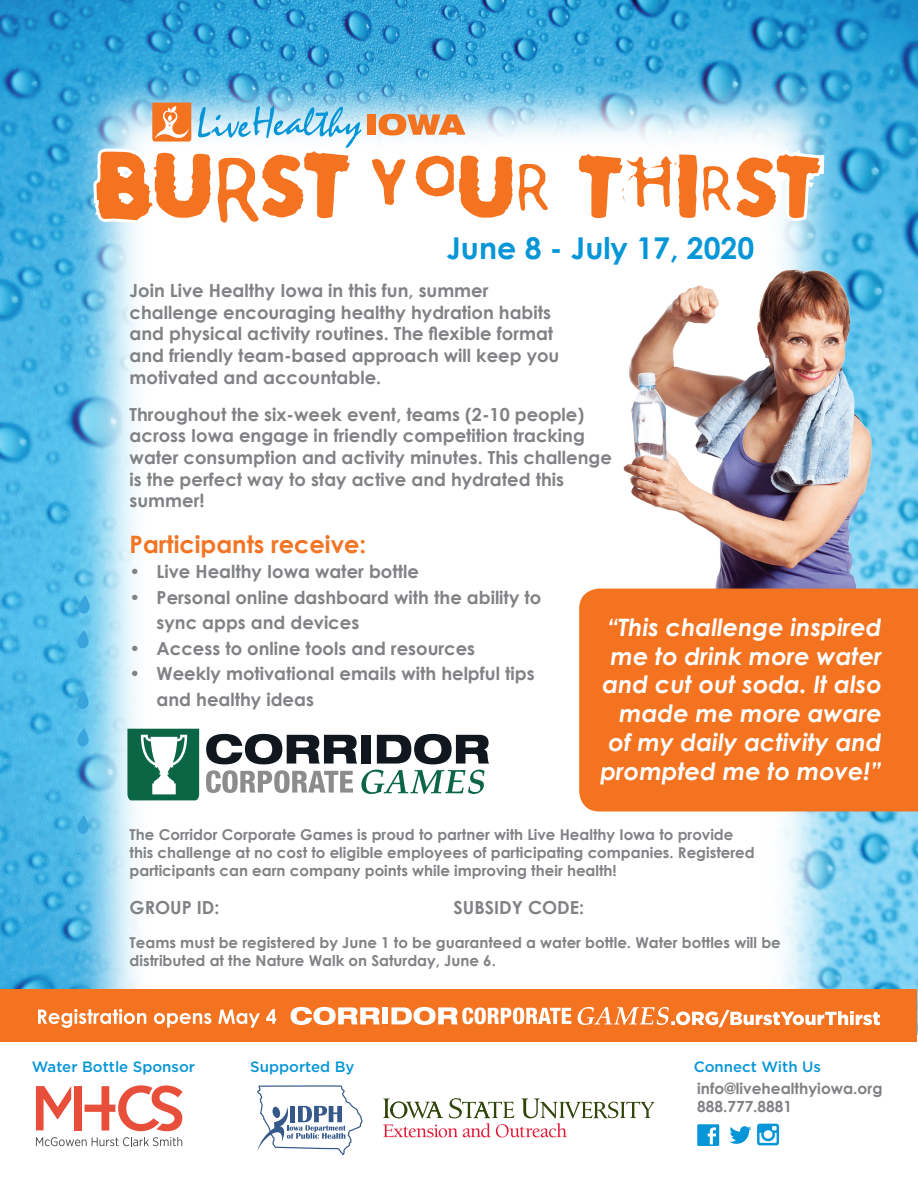
<style>
.page{position:relative;width:918px;height:1188px;background:#fff}
.page>*{position:absolute;margin:0;border:0;box-sizing:border-box;transform-origin:0 0}
.t1{font:700 30px "Century Gothic";color:#0696d7}
.t2{font:italic 700 24px/28.8px "Century Gothic";color:#fff;text-align:right}
.t3{font:700 24px "Century Gothic";color:#f37423}
.t4{font:700 18px/21.6px "Century Gothic";color:#808285}
.t5{font:700 15.45px/18.5px "Century Gothic";color:#808285}
.t6{font:700 15px/18px "Century Gothic";color:#808285}
.t7{font:500 15px "Gotham";color:#0696d7}
</style>
<div class="page">
<img style="left:0;top:0;width:918px;height:1035px">
<img style="left:611px;top:214px;width:307px;height:375px">
<div style="left:1px;top:990px;width:916px;height:52px;background:#f47321"></div>
<svg style="left:444px;top:234px;width:100px;height:28px"></svg>
<svg style="left:568px;top:234px;width:188px;height:33px"></svg>
<svg style="left:697px;top:1124px;width:22px;height:22px"></svg>
<svg style="left:729px;top:1126px;width:22px;height:18px"></svg>
<svg style="left:757px;top:1124px;width:22px;height:21px"></svg>
<svg style="left:383px;top:1098px;width:272px;height:39px"></svg>
<svg style="left:257px;top:1085px;width:106px;height:70px"></svg>
<svg style="left:36px;top:1137px;width:146px;height:9px"></svg>
<svg style="left:36px;top:1086px;width:35px;height:44px"></svg>
<div style="left:74px;top:1086px;width:8px;height:45px;background:#e84f3b"></div>
<svg style="left:85px;top:1085px;width:98px;height:46px"></svg>
<svg style="left:572px;top:147px;width:254px;height:76px"></svg>
<svg style="left:367px;top:58px;width:187px;height:164px"></svg>
<svg style="left:92px;top:54px;width:269px;height:312px"></svg>
<svg style="left:78px;top:595px;width:12px;height:19px"></svg>
<svg style="left:77px;top:630px;width:12px;height:19px"></svg>
<svg style="left:77px;top:691px;width:12px;height:18px"></svg>
<svg style="left:77px;top:728px;width:12px;height:19px"></svg>
<svg style="left:77px;top:816px;width:12px;height:18px"></svg>
<div style="left:579px;top:589px;width:339px;height:223px;background:#f47321"></div>
<svg style="left:291px;top:1007px;width:89px;height:18px"></svg>
<div style="left:382px;top:1007px;width:6px;height:17px;background:#fff"></div>
<svg style="left:391px;top:1007px;width:180px;height:18px"></svg>
<svg style="left:578px;top:1007px;width:302px;height:20px"></svg>
<svg style="left:38px;top:1009px;width:238px;height:19px"></svg>
<svg style="left:361px;top:770px;width:124px;height:24px"></svg>
<svg style="left:206px;top:770px;width:147px;height:23px"></svg>
<svg style="left:127px;top:729px;width:72px;height:71px"></svg>
<svg style="left:206px;top:734px;width:151px;height:30px"></svg>
<div style="left:361px;top:735px;width:10px;height:29px;background:#10171f"></div>
<svg style="left:377px;top:734px;width:112px;height:30px"></svg>
<h1 class="t1" style="left:447px;top:225px;width:309px">June 8 - July 17, 2020</h1>
<p class="t4" style="left:130px;top:279px;width:431px">Join Live Healthy Iowa in this fun, summer challenge encouraging healthy hydration habits and physical activity routines. The flexible format and friendly team-based approach will keep you motivated and accountable.</p>
<p class="t4" style="left:130px;top:403px;width:484px">Throughout the six-week event, teams (2-10 people) across Iowa engage in friendly competition tracking water consumption and activity minutes. This challenge is the perfect way to stay active and hydrated this summer!</p>
<h2 class="t3" style="left:130px;top:526px;width:238px">Participants receive:</h2>
<p class="t4" style="left:130px;top:560px;width:291px">• Live Healthy Iowa water bottle</p>
<p class="t4" style="left:157px;top:584px;width:386px;line-height:25.5px;text-indent:-27px">• Personal online dashboard with the ability to sync apps and devices</p>
<p class="t4" style="left:130px;top:637px;width:347px">• Access to online tools and resources</p>
<p class="t4" style="left:157px;top:660px;width:379px;line-height:25.5px;text-indent:-27px">• Weekly motivational emails with helpful tips and healthy ideas</p>
<h2 class="t2" style="left:600px;top:612px;width:283px">“This challenge inspired me to drink more water and cut out soda. It also made me more aware of my daily activity and prompted me to move!”</h2>
<p class="t6" style="left:130px;top:824px;width:627px">The Corridor Corporate Games is proud to partner with Live Healthy Iowa to provide this challenge at no cost to eligible employees of participating companies. Registered participants can earn company points while improving their health!</p>
<p class="t4" style="left:130px;top:896px;width:91px">GROUP ID:</p>
<p class="t4" style="left:454px;top:896px;width:132px">SUBSIDY CODE:</p>
<p class="t6" style="left:130px;top:933px;width:653px">Teams must be registered by June 1 to be guaranteed a water bottle. Water bottles will be distributed at the Nature Walk on Saturday, June 6.</p>
<p class="t7" style="left:32px;top:1057px;width:165px">Water Bottle Sponsor</p>
<p class="t7" style="left:250px;top:1057px;width:106px">Supported By</p>
<p class="t7" style="left:694px;top:1057px;width:129px">Connect With Us</p>
<p class="t5" style="left:697px;top:1078px;width:187px">info@livehealthyiowa.org<br>888.777.8881</p>
</div>
